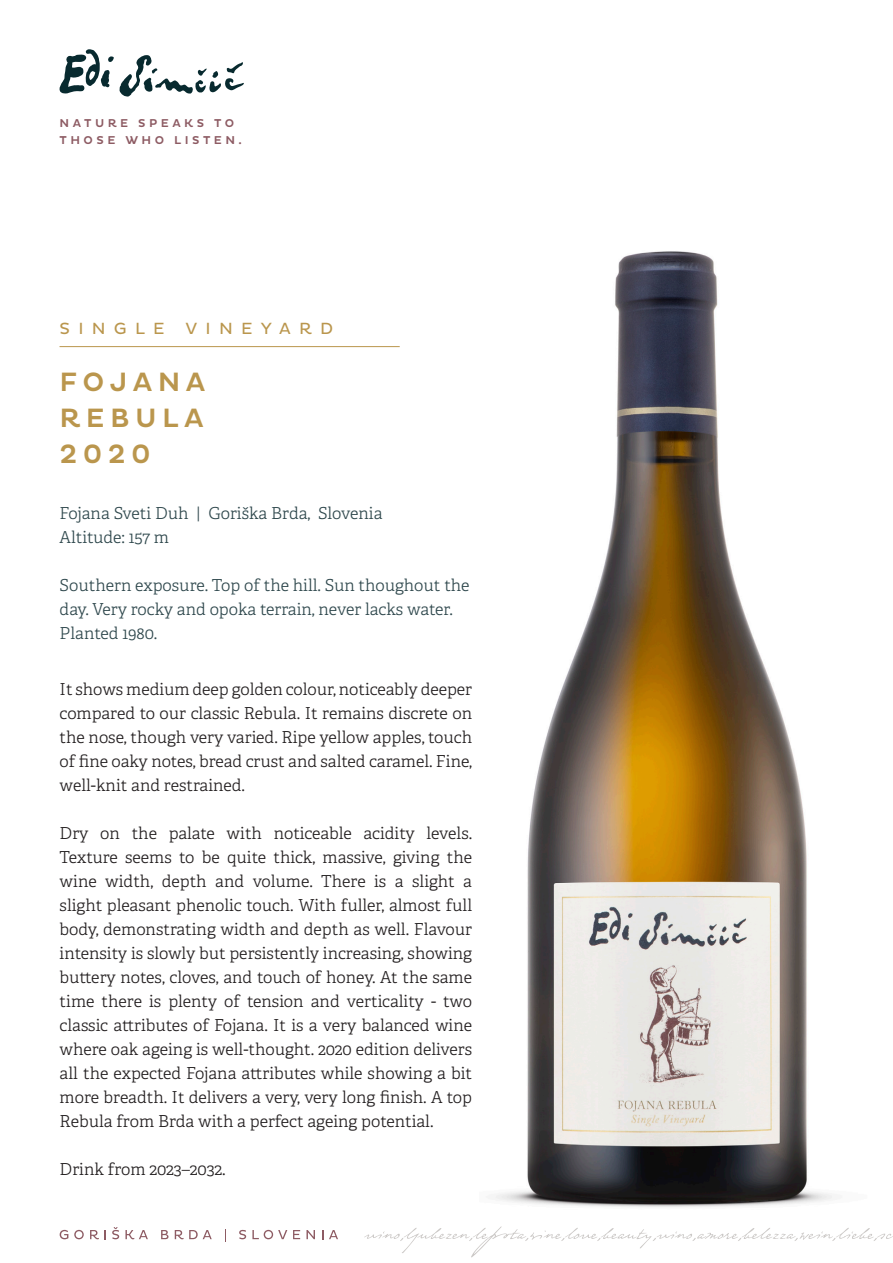
<style>
.page{position:relative;width:893px;height:1263px;background:#fff}
.page>*{position:absolute;margin:0;border:0;box-sizing:border-box;transform-origin:0 0}
.t1{font:500 27px "Pluto";letter-spacing:.2em;color:#ba964d}
.t2{font:300 16.5px/24px "Adelle";color:#231f20;text-align:justify}
.t3{font:300 16.5px/24px "Adelle";color:#2f484d}
.t4{font:16.5px "Pluto";letter-spacing:.5em;color:#ba964d}
.t5{font:500 11.55px/17px "Pluto";letter-spacing:.3em;color:#8d5b63}
</style>
<div class="page">
<svg style="left:59px;top:49px;width:185px;height:48px"></svg>
<img style="left:495px;top:251px;width:337px;height:956px">
<svg style="left:60px;top:1230px;width:8px;height:9px"></svg>
<svg style="left:74px;top:1230px;width:10px;height:9px"></svg>
<svg style="left:90px;top:1230px;width:16px;height:9px"></svg>
<svg style="left:112px;top:1227px;width:7px;height:12px"></svg>
<svg style="left:125px;top:1230px;width:23px;height:9px"></svg>
<svg style="left:161px;top:1230px;width:7px;height:9px"></svg>
<svg style="left:175px;top:1230px;width:37px;height:9px"></svg>
<svg style="left:225px;top:1229px;width:1px;height:13px"></svg>
<svg style="left:239px;top:1230px;width:7px;height:9px"></svg>
<svg style="left:252px;top:1230px;width:35px;height:9px"></svg>
<svg style="left:293px;top:1230px;width:7px;height:9px"></svg>
<svg style="left:306px;top:1230px;width:9px;height:9px"></svg>
<svg style="left:329px;top:1230px;width:9px;height:9px"></svg>
<svg style="left:364px;top:1226px;width:529px;height:31px"></svg>
<hr style="left:60px;top:346px;width:340px;height:1px;background:#ba964d">
<p class="t5" style="left:60px;top:115px;width:184px">NATURE SPEAKS TO<br>THOSE WHO LISTEN.</p>
<p class="t4" style="left:60px;top:319px;width:107px">SINGLE</p>
<p class="t4" style="left:185px;top:319px;width:149px">VINEYARD</p>
<p class="t1" style="left:60px;top:366px;width:147px">FOJANA</p>
<p class="t1" style="left:60px;top:402px;width:146px">REBULA</p>
<p class="t1" style="left:60px;top:438px;width:93px">2020</p>
<p class="t3" style="left:60px;top:501px;width:324px">Fojana Sveti Duh | Goriška Brda, Slovenia</p>
<p class="t3" style="left:60px;top:525px;width:111px">Altitude: 157 m</p>
<p class="t3" style="left:60px;top:573px;width:411px">Southern exposure. Top of the hill. Sun thoughout the day. Very rocky and opoka terrain, never lacks water.<br>Planted 1980.</p>
<p class="t2" style="left:60px;top:678px;width:414px">It shows medium deep golden colour, noticeably deeper compared to our classic Rebula. It remains discrete on the nose, though very varied. Ripe yellow apples, touch of fine oaky notes, bread crust and salted caramel. Fine, well-knit and restrained.</p>
<p class="t2" style="left:60px;top:822px;width:414px">Dry on the palate with noticeable acidity levels.<br>Texture seems to be quite thick, massive, giving the wine width, depth and volume. There is a slight a slight pleasant phenolic touch. With fuller, almost full body, demonstrating width and depth as well. Flavour intensity is slowly but persistently increasing, showing buttery notes, cloves, and touch of honey. At the same time there is plenty of tension and verticality - two classic attributes of Fojana. It is a very balanced wine where oak ageing is well-thought. 2020 edition delivers all the expected Fojana attributes while showing a bit more breadth. It delivers a very, very long finish. A top Rebula from Brda with a perfect ageing potential.</p>
<p class="t2" style="left:60px;top:1158px;width:167px">Drink from 2023–2032.</p>
</div>
